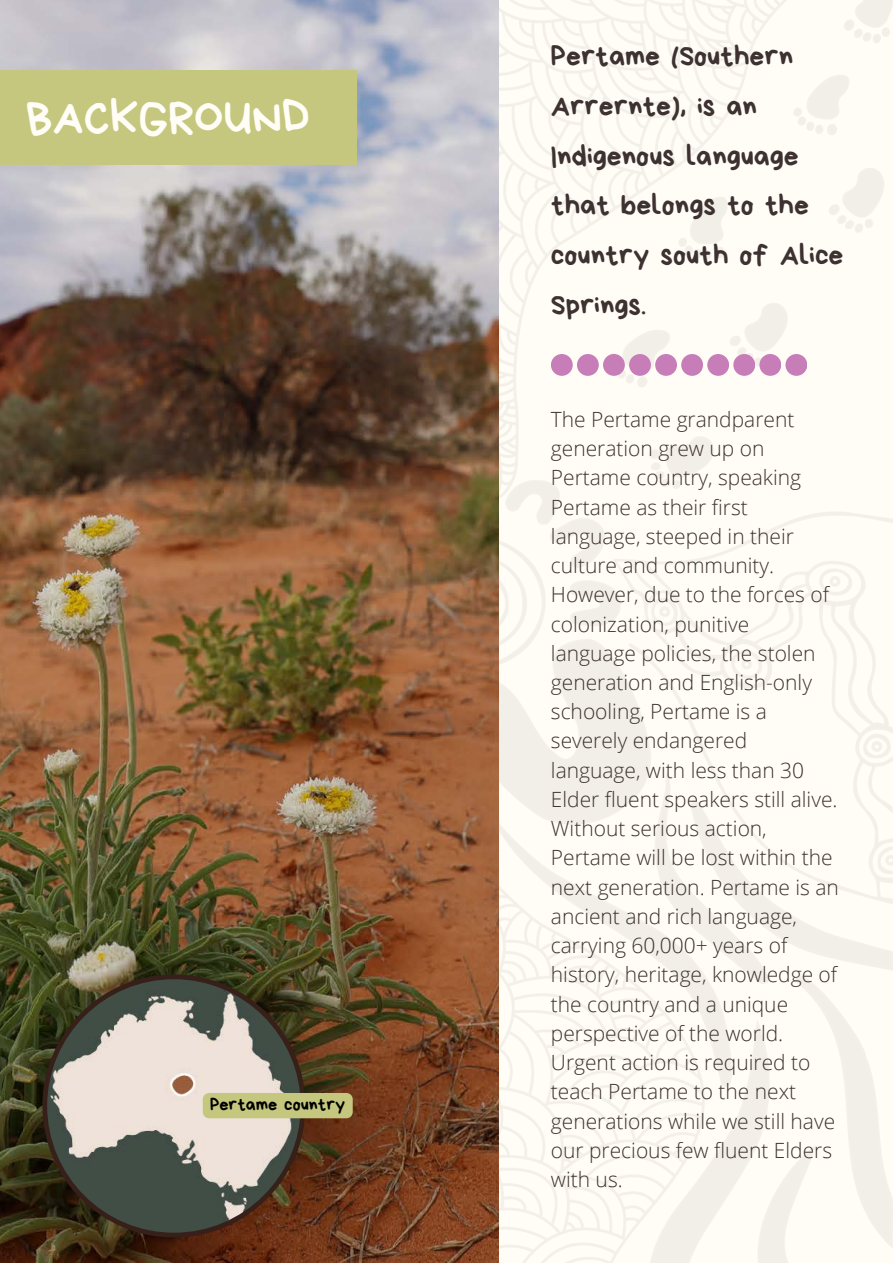
<style>
.page{position:relative;width:893px;height:1264px;background:#fff}
.page>*{position:absolute;margin:0;border:0;box-sizing:border-box;transform-origin:0 0}
.t1{font:48px "Bryndan Write";color:#fffdf5}
.t2{font:29.55px/49.7px "Bryndan Write";color:#3d3132}
.t3{font:300 21px/29.2px "Open Sans";color:#3d3132}
.t4{font:18.3px "Bryndan Write";color:#000}
</style>
<div class="page">
<img style="left:498px;top:0;width:394px;height:1262px">
<div style="left:551px;top:354px;width:21px;height:22px;background:#c77db7;border-radius:50%"></div>
<div style="left:577px;top:354px;width:21px;height:22px;background:#c77db7;border-radius:50%"></div>
<div style="left:603px;top:354px;width:21px;height:22px;background:#c77db7;border-radius:50%"></div>
<div style="left:629px;top:354px;width:22px;height:22px;background:#c77db7;border-radius:50%"></div>
<div style="left:655px;top:354px;width:22px;height:22px;background:#c77db7;border-radius:50%"></div>
<div style="left:681px;top:354px;width:22px;height:22px;background:#c77db7;border-radius:50%"></div>
<div style="left:707px;top:354px;width:22px;height:22px;background:#c77db7;border-radius:50%"></div>
<div style="left:733px;top:354px;width:22px;height:22px;background:#c77db7;border-radius:50%"></div>
<div style="left:759px;top:354px;width:22px;height:22px;background:#c77db7;border-radius:50%"></div>
<div style="left:785px;top:354px;width:22px;height:22px;background:#c77db7;border-radius:50%"></div>
<img style="left:0;top:0;width:498px;height:1262px">
<div style="left:0;top:70px;width:356px;height:95px;background:#c4c77d"></div>
<svg style="left:42px;top:974px;width:263px;height:263px;background:#857f72"></svg>
<div style="left:203px;top:1092px;width:150px;height:26px;background:#c4c77d"></div>
<p class="t1" style="left:26px;top:94px;width:285px">BACKGROUND</p>
<p class="t4" style="left:210px;top:1095px;width:137px">Pertame country</p>
<p class="t2" style="left:551px;top:32px;width:294px">Pertame (Southern<br>Arrernte), is an<br>Indigenous language that belongs to the country south of Alice<br>Springs.</p>
<p class="t3" style="left:551px;top:404px;width:289px">The Pertame grandparent generation grew up on<br>Pertame country, speaking<br>Pertame as their first language, steeped in their culture and community.<br>However, due to the forces of colonization, punitive language policies, the stolen generation and English-only schooling, Pertame is a severely endangered language, with less than 30<br>Elder fluent speakers still alive.<br>Without serious action,<br>Pertame will be lost within the next generation. Pertame is an ancient and rich language, carrying 60,000+ years of history, heritage, knowledge of the country and a unique perspective of the world.<br>Urgent action is required to teach Pertame to the next generations while we still have our precious few fluent Elders with us.</p>
</div>
